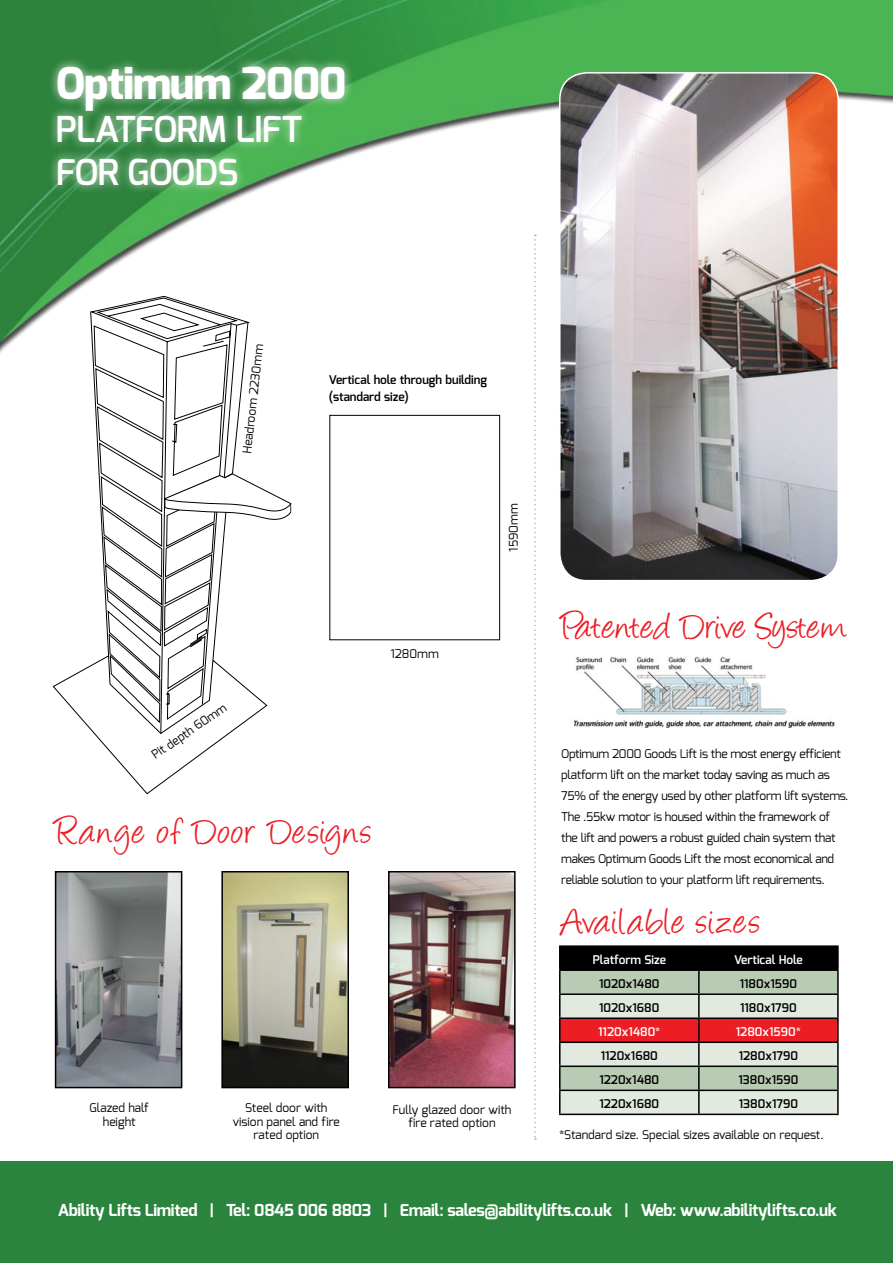
<style>
.page{position:relative;width:893px;height:1263px;background:#fff}
.page>*{position:absolute;margin:0;border:0;box-sizing:border-box;transform-origin:0 0}
.t1{font:800 43.8px "Exo";letter-spacing:-.02em;color:#fff}
.t2{font:42px "Angelina";letter-spacing:.03em;color:#ed1d24}
.t3{font:42px "Angelina";color:#ed1d24}
.t4{font:600 35.7px/42.8px "Exo";letter-spacing:-.02em;color:#fff}
.t5{font:700 16.5px "Exo";letter-spacing:-.02em;color:#fff}
.t6{font:12px/21px "Exo";letter-spacing:-.02em;color:#000}
.t7{font:12px/13.5px "Exo";color:#000;text-align:center}
.t8{font:600 12px/16.5px "Exo";color:#000}
.t9{font:600 12px "Exo";color:#fff}
</style>
<div class="page">
<img style="left:0;top:0;width:893px;height:353px">
<div style="left:0;top:1162px;width:893px;height:101px;background:#2b843e"></div>
<div style="left:329px;top:415px;width:171px;height:225px;border:1px solid #000"></div>
<img style="left:573px;top:656px;width:262px;height:72px">
<svg style="left:534px;top:235px;width:2px;height:905px"></svg>
<div style="left:48px;top:57px;width:306px;height:137px;background:#fff;opacity:.75"></div>
<svg style="left:89px;top:296px;width:160px;height:15px"></svg>
<svg style="left:53px;top:311px;width:215px;height:483px"></svg>
<svg style="left:164px;top:322px;width:127px;height:198px"></svg>
<hr style="left:559px;top:945px;width:140px;height:2px;background:#000">
<hr style="left:699px;top:945px;width:140px;height:2px;background:#000">
<hr style="left:837px;top:947px;width:2px;height:22px;background:#000">
<hr style="left:699px;top:969px;width:140px;height:2px;background:#000">
<hr style="left:837px;top:971px;width:2px;height:22px;background:#000">
<hr style="left:699px;top:993px;width:140px;height:2px;background:#000">
<hr style="left:837px;top:995px;width:2px;height:22px;background:#000">
<hr style="left:699px;top:1017px;width:140px;height:2px;background:#000">
<hr style="left:837px;top:1019px;width:2px;height:22px;background:#000">
<hr style="left:699px;top:1041px;width:140px;height:2px;background:#000">
<hr style="left:837px;top:1043px;width:2px;height:22px;background:#000">
<hr style="left:699px;top:1065px;width:140px;height:2px;background:#000">
<hr style="left:837px;top:1067px;width:2px;height:22px;background:#000">
<svg style="left:559px;top:946px;width:279px;height:167px;background:#aa968d"></svg>
<hr style="left:699px;top:1089px;width:140px;height:2px;background:#000">
<hr style="left:698px;top:1091px;width:2px;height:22px;background:#000">
<hr style="left:837px;top:1091px;width:2px;height:22px;background:#000">
<hr style="left:559px;top:1113px;width:140px;height:2px;background:#000">
<hr style="left:699px;top:1113px;width:140px;height:2px;background:#000">
<img style="left:560px;top:73px;width:278px;height:505px">
<div style="left:559px;top:72px;width:280px;height:509px;border:2px solid #fff;border-radius:27px"></div>
<img style="left:224px;top:874px;width:122px;height:211px">
<div style="left:221px;top:871px;width:128px;height:217px;border:2px solid #000"></div>
<img style="left:391px;top:874px;width:122px;height:211px">
<div style="left:388px;top:871px;width:128px;height:217px;border:2px solid #000"></div>
<img style="left:58px;top:874px;width:121px;height:211px">
<div style="left:55px;top:871px;width:127px;height:217px;border:2px solid #000"></div>
<h1 class="t1" style="left:56px;top:55px;width:292px">Optimum 2000</h1>
<h3 class="t4" style="left:56px;top:108px;width:248px">Platform Lift for goods</h3>
<p class="t6" style="left:237px;top:452px;width:112px;rotate:-84deg">Headroom 2230mm</p>
<p class="t8" style="left:329px;top:372px;width:160px">Vertical hole through building (standard size)</p>
<p class="t6" style="left:503px;top:552px;width:50px;rotate:-90deg">1590mm</p>
<p class="t6" style="left:147px;top:747px;width:89px;rotate:-35deg">Pit depth 60mm</p>
<p class="t6" style="left:390px;top:643px;width:50px">1280mm</p>
<h2 class="t2" style="left:55px;top:814px;width:318px">Range of Door Designs</h2>
<p class="t7" style="left:90px;top:1101px;width:61px">Glazed half height</p>
<p class="t7" style="left:233px;top:1101px;width:109px">Steel door with vision panel and fire rated option</p>
<p class="t7" style="left:392px;top:1103px;width:121px">Fully glazed door with fire rated option</p>
<h2 class="t3" style="left:561px;top:609px;width:287px">Patented Drive System</h2>
<p class="t6" style="left:561px;top:743px;width:289px">Optimum 2000 Goods Lift is the most energy efficient platform lift on the market today saving as much as 75% of the energy used by other platform lift systems.<br>The .55kw motor is housed within the framework of the lift and powers a robust guided chain system that makes Optimum Goods Lift the most economical and reliable solution to your platform lift requirements.</p>
<h2 class="t2" style="left:561px;top:904px;width:201px">Available sizes</h2>
<p class="t9" style="left:593px;top:952px;width:75px">Platform Size</p>
<p class="t9" style="left:734px;top:952px;width:70px">Vertical Hole</p>
<p class="t8" style="left:599px;top:975px;width:62px">1020x1480</p>
<p class="t8" style="left:740px;top:975px;width:59px">1180x1590</p>
<p class="t8" style="left:599px;top:1000px;width:62px">1020x1680</p>
<p class="t8" style="left:740px;top:1000px;width:58px">1180x1790</p>
<p class="t9" style="left:598px;top:1024px;width:64px">1120x1480*</p>
<p class="t9" style="left:736px;top:1024px;width:67px">1280x1590*</p>
<p class="t8" style="left:601px;top:1048px;width:59px">1120x1680</p>
<p class="t8" style="left:739px;top:1048px;width:61px">1280x1790</p>
<p class="t8" style="left:599px;top:1072px;width:61px">1220x1480</p>
<p class="t8" style="left:738px;top:1072px;width:61px">1380x1590</p>
<p class="t8" style="left:599px;top:1096px;width:61px">1220x1680</p>
<p class="t8" style="left:739px;top:1096px;width:61px">1380x1790</p>
<p class="t7" style="left:559px;top:1128px;width:266px">*Standard size. Special sizes available on request.</p>
<h3 class="t5" style="left:58px;top:1199px;width:781px">Ability Lifts Limited | Tel: 0845 006 8803 | Email: sales@abilitylifts.co.uk | Web: www.abilitylifts.co.uk</h3>
</div>
